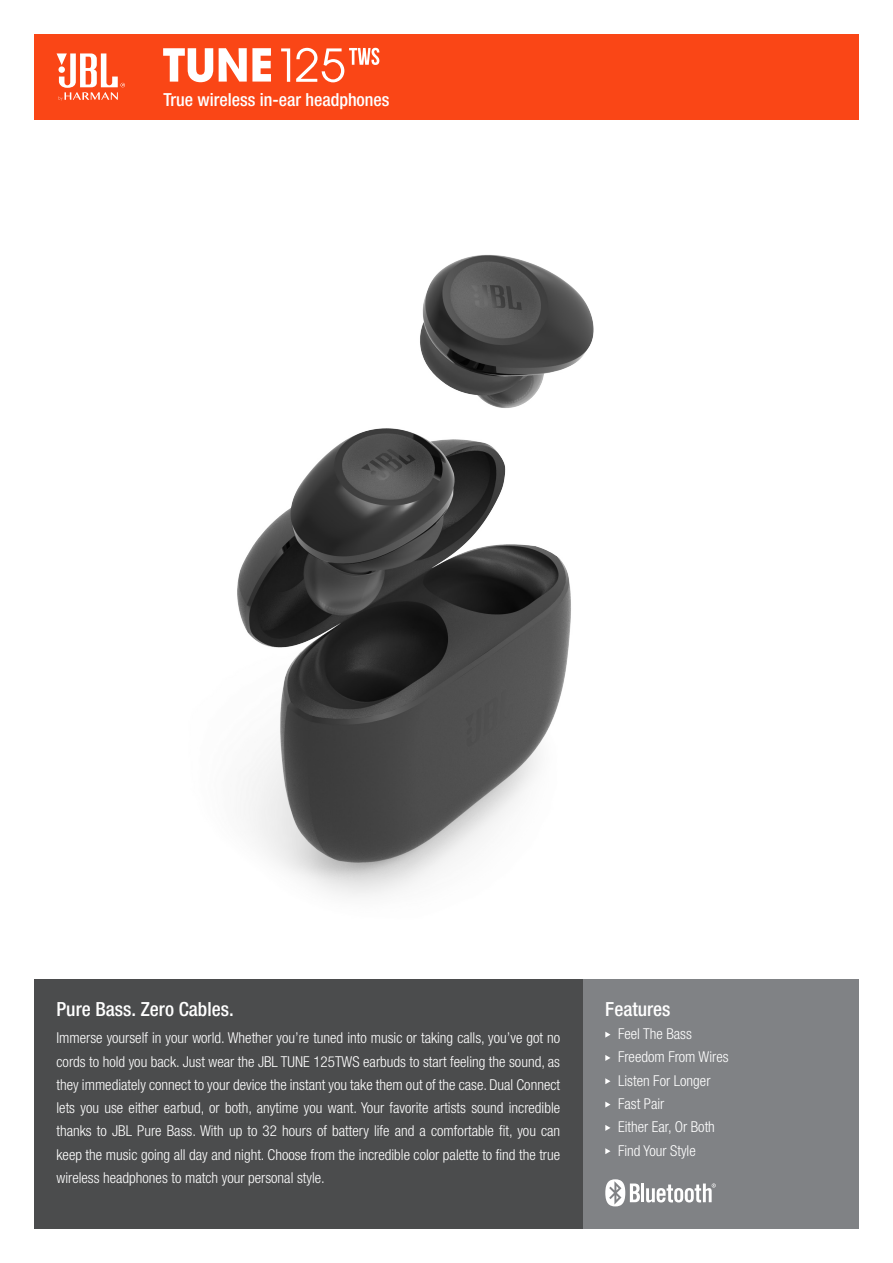
<style>
.page{position:relative;width:893px;height:1263px;background:#fff}
.page>*{position:absolute;margin:0;border:0;box-sizing:border-box;transform-origin:0 0}
.t1{font:500 condensed 19.5px "Helvetica Neue LT Pro";color:#fff}
.t2{font:500 condensed 18px "Helvetica Neue LT Pro";color:#fff}
.t3{font:300 condensed 15px/23.2px "Helvetica Neue LT Pro";color:#fff;text-align:justify}
</style>
<div class="page">
<img style="left:237px;top:255px;width:357px;height:641px">
<div style="left:34px;top:34px;width:825px;height:85px;background:#fa4616"></div>
<svg style="left:57px;top:53px;width:68px;height:48px"></svg>
<div style="left:583px;top:979px;width:276px;height:250px;background:#808285"></div>
<svg style="left:605px;top:1031px;width:5px;height:7px"></svg>
<svg style="left:605px;top:1055px;width:5px;height:6px"></svg>
<svg style="left:605px;top:1078px;width:5px;height:6px"></svg>
<svg style="left:605px;top:1101px;width:5px;height:6px"></svg>
<svg style="left:605px;top:1125px;width:5px;height:6px"></svg>
<svg style="left:605px;top:1148px;width:5px;height:6px"></svg>
<div style="left:34px;top:979px;width:549px;height:250px;background:#4b4c4d"></div>
<hr style="left:641px;top:1183px;width:3px;height:19px;background:#fff">
<svg style="left:646px;top:1183px;width:70px;height:19px"></svg>
<svg style="left:605px;top:1179px;width:35px;height:27px"></svg>
<svg style="left:163px;top:48px;width:50px;height:34px"></svg>
<svg style="left:219px;top:48px;width:52px;height:34px"></svg>
<svg style="left:281px;top:48px;width:9px;height:34px"></svg>
<svg style="left:296px;top:48px;width:83px;height:34px"></svg>
<p class="t2" style="left:163px;top:89px;width:228px">True wireless in-ear headphones</p>
<p class="t1" style="left:57px;top:997px;width:179px">Pure Bass. Zero Cables.</p>
<p class="t3" style="left:57px;top:1026px;width:505px">Immerse yourself in your world. Whether you’re tuned into music or taking calls, you’ve got no cords to hold you back. Just wear the JBL TUNE 125TWS earbuds to start feeling the sound, as they immediately connect to your device the instant you take them out of the case. Dual Connect lets you use either earbud, or both, anytime you want. Your favorite artists sound incredible thanks to JBL Pure Bass. With up to 32 hours of battery life and a comfortable fit, you can keep the music going all day and night. Choose from the incredible color palette to find the true wireless headphones to match your personal style.</p>
<p class="t1" style="left:605px;top:997px;width:67px">Features</p>
<p class="t3" style="left:618px;top:1022px;width:75px">Feel The Bass</p>
<p class="t3" style="left:618px;top:1045px;width:112px">Freedom From Wires</p>
<p class="t3" style="left:618px;top:1069px;width:94px">Listen For Longer</p>
<p class="t3" style="left:618px;top:1092px;width:48px">Fast Pair</p>
<p class="t3" style="left:618px;top:1115px;width:98px">Either Ear, Or Both</p>
<p class="t3" style="left:618px;top:1139px;width:79px">Find Your Style</p>
</div>
